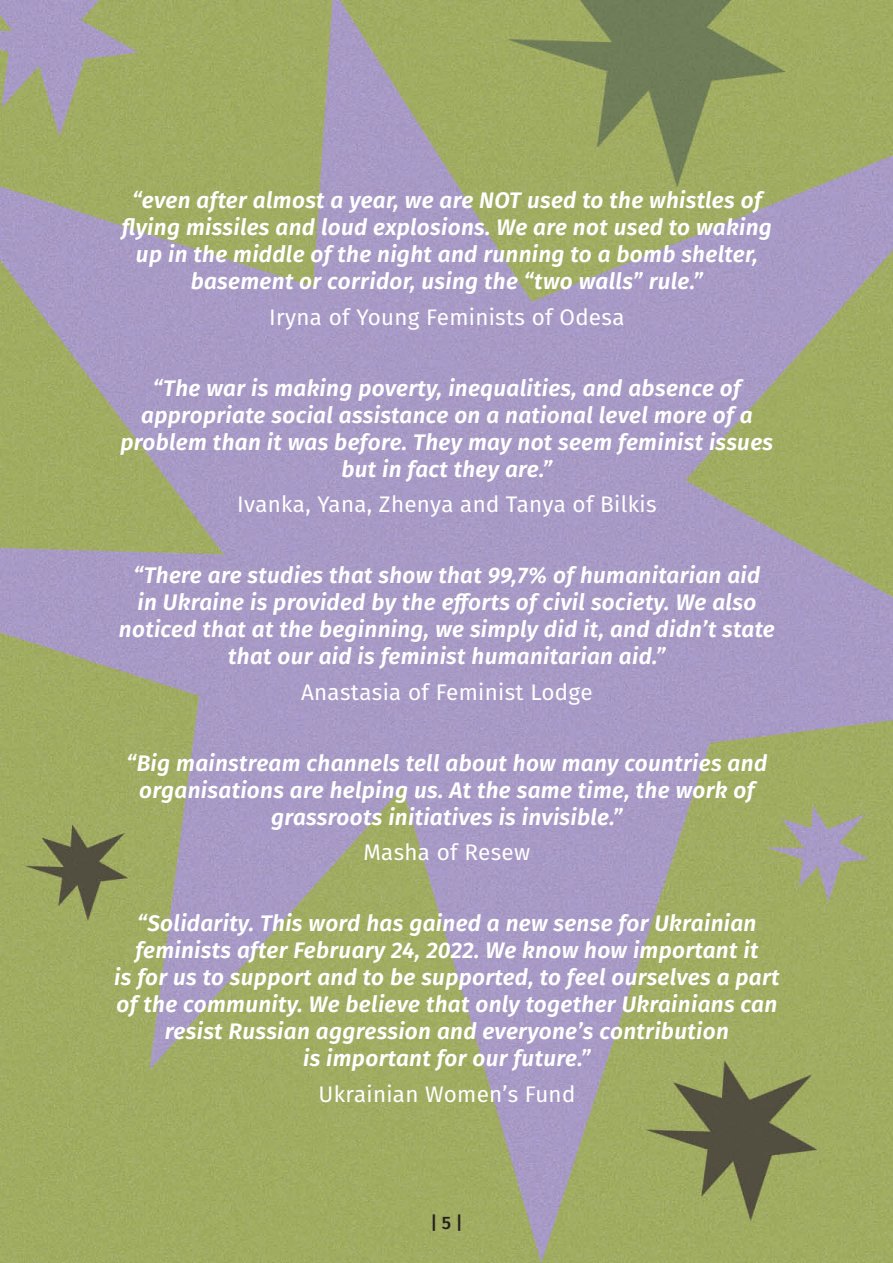
<style>
.page{position:relative;width:893px;height:1263px;background:#fff}
.page>*{position:absolute;margin:0;border:0;box-sizing:border-box;transform-origin:0 0}
._5__Pull_Quote__15pt{font:italic 600 22.5px/27px "Fira Sans";letter-spacing:.015em;color:#fff;text-align:center}
._5__Pull_Quote__15pt-2{font:22.5px "Fira Sans";letter-spacing:.015em;color:#fff}
.t1{font:500 18px "Fira Sans";color:#231f20}
</style>
<div class="page">
<img style="left:1px;top:0;width:892px;height:1263px">
<p class="_5__Pull_Quote__15pt" style="left:122px;top:185px;width:651px">“even after almost a year, we are NOT used to the whistles of flying missiles and loud explosions. We are not used to waking up in the middle of the night and running to a bomb shelter, basement or corridor, using the “two walls” rule.”</p>
<p class="_5__Pull_Quote__15pt-2" style="left:269px;top:300px;width:357px">Iryna of Young Feminists of Odesa</p>
<p class="_5__Pull_Quote__15pt" style="left:121px;top:373px;width:654px">“The war is making poverty, inequalities, and absence of appropriate social assistance on a national level more of a problem than it was before. They may not seem feminist issues but in fact they are.”</p>
<p class="_5__Pull_Quote__15pt-2" style="left:237px;top:487px;width:421px">Ivanka, Yana, Zhenya and Tanya of Bilkis</p>
<p class="_5__Pull_Quote__15pt" style="left:119px;top:560px;width:657px">“There are studies that show that 99,7% of humanitarian aid<br>in Ukraine is provided by the efforts of civil society. We also noticed that at the beginning, we simply did it, and didn’t state that our aid is feminist humanitarian aid.”</p>
<p class="_5__Pull_Quote__15pt-2" style="left:301px;top:675px;width:293px">Anastasia of Feminist Lodge</p>
<p class="_5__Pull_Quote__15pt" style="left:127px;top:748px;width:642px">“Big mainstream channels tell about how many countries and organisations are helping us. At the same time, the work of grassroots initiatives is invisible.”</p>
<p class="_5__Pull_Quote__15pt-2" style="left:363px;top:835px;width:168px">Masha of Resew</p>
<p class="_5__Pull_Quote__15pt" style="left:114px;top:909px;width:667px">“Solidarity. This word has gained a new sense for Ukrainian feminists after February 24, 2022. We know how important it<br>is for us to support and to be supported, to feel ourselves a part of the community. We believe that only together Ukrainians can resist Russian aggression and everyone’s contribution<br>is important for our future.”</p>
<p class="_5__Pull_Quote__15pt-2" style="left:318px;top:1077px;width:258px">Ukrainian Women’s Fund</p>
<p class="t1" style="left:430px;top:1208px;width:34px">| 5 |</p>
</div>
